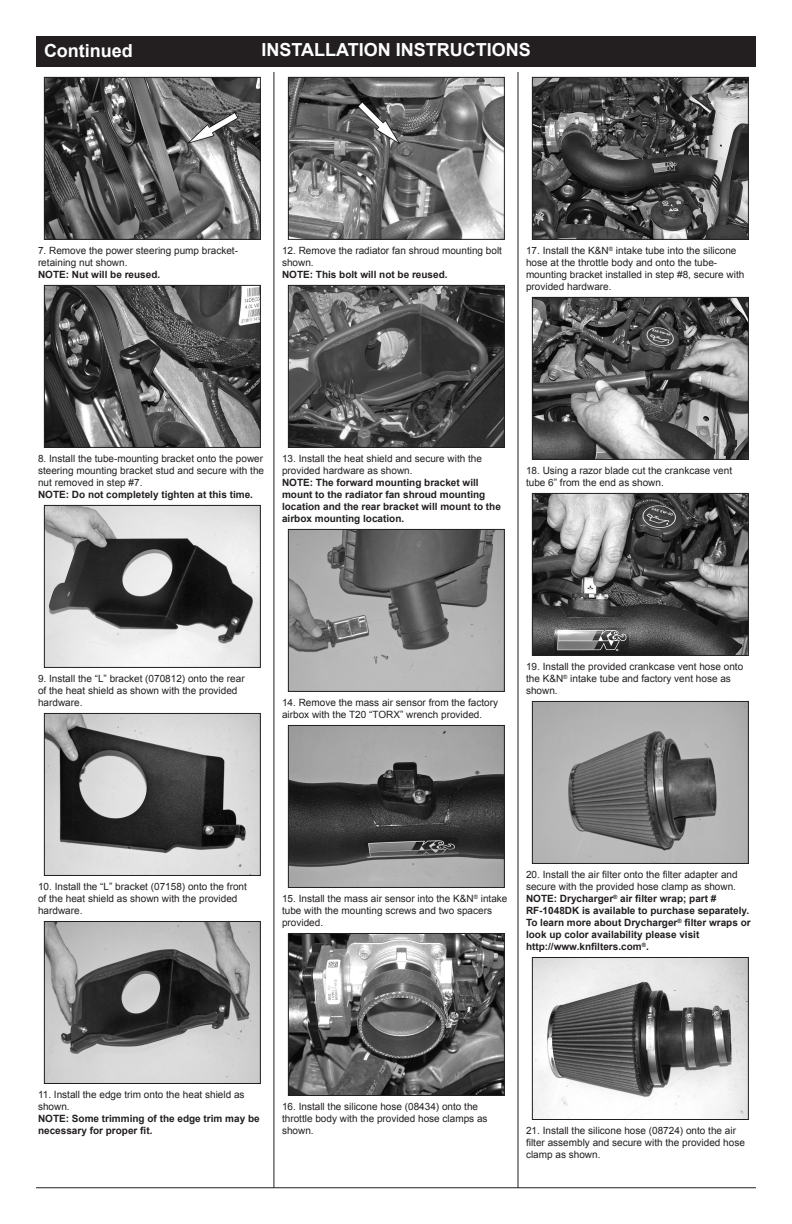
<style>
.page{position:relative;width:792px;height:1224px;background:#fff}
.page>*{position:absolute;margin:0;border:0;box-sizing:border-box;transform-origin:0 0}
.t1{font:700 18px "Arial";color:#fff}
.t2{font:10px/12px "Arial";color:#231f20}
.t3{font:700 10px/12px "Arial";color:#231f20}
</style>
<div class="page">
<div style="left:36px;top:36px;width:720px;height:31px;background:#231f20"></div>
<hr style="left:274px;top:72px;width:1px;height:1116px;background:#231f20">
<hr style="left:518px;top:72px;width:1px;height:1116px;background:#231f20">
<hr style="left:36px;top:1188px;width:720px;height:1px;background:#231f20">
<img style="left:46px;top:79px;width:213px;height:159px">
<div style="left:44px;top:77px;width:217px;height:163px;border:1px solid #231f20"></div>
<img style="left:46px;top:287px;width:213px;height:159px">
<div style="left:44px;top:285px;width:217px;height:163px;border:1px solid #231f20"></div>
<img style="left:46px;top:507px;width:213px;height:159px">
<div style="left:44px;top:505px;width:217px;height:163px;border:1px solid #231f20"></div>
<img style="left:46px;top:715px;width:213px;height:159px">
<div style="left:44px;top:713px;width:217px;height:163px;border:1px solid #231f20"></div>
<img style="left:46px;top:923px;width:213px;height:159px">
<div style="left:44px;top:921px;width:217px;height:163px;border:1px solid #231f20"></div>
<img style="left:290px;top:79px;width:213px;height:159px">
<div style="left:288px;top:77px;width:217px;height:163px;border:1px solid #231f20"></div>
<img style="left:534px;top:79px;width:213px;height:159px">
<div style="left:532px;top:77px;width:217px;height:163px;border:1px solid #231f20"></div>
<img style="left:534px;top:299px;width:213px;height:159px">
<div style="left:532px;top:297px;width:217px;height:163px;border:1px solid #231f20"></div>
<img style="left:534px;top:495px;width:213px;height:159px">
<div style="left:532px;top:493px;width:217px;height:163px;border:1px solid #231f20"></div>
<img style="left:534px;top:703px;width:213px;height:159px">
<div style="left:532px;top:701px;width:217px;height:163px;border:1px solid #231f20"></div>
<img style="left:534px;top:959px;width:213px;height:159px">
<div style="left:532px;top:957px;width:217px;height:163px;border:1px solid #231f20"></div>
<img style="left:290px;top:287px;width:213px;height:159px">
<div style="left:288px;top:285px;width:217px;height:163px;border:1px solid #231f20"></div>
<img style="left:290px;top:531px;width:213px;height:159px">
<div style="left:288px;top:529px;width:217px;height:163px;border:1px solid #231f20"></div>
<img style="left:290px;top:727px;width:213px;height:159px">
<div style="left:288px;top:725px;width:217px;height:163px;border:1px solid #231f20"></div>
<img style="left:290px;top:935px;width:213px;height:159px">
<div style="left:288px;top:933px;width:217px;height:163px;border:1px solid #231f20"></div>
<p class="t1" style="left:44px;top:38px;width:90px">Continued</p>
<p class="t1" style="left:261px;top:37px;width:271px">INSTALLATION INSTRUCTIONS</p>
<p class="t2" style="left:38px;top:245px;width:202px">7. Remove the power steering pump bracket&shy;retaining nut shown.</p>
<p class="t3" style="left:38px;top:269px;width:124px">NOTE: Nut will be reused.</p>
<p class="t2" style="left:282px;top:245px;width:222px">12. Remove the radiator fan shroud mounting bolt shown.</p>
<p class="t3" style="left:282px;top:269px;width:167px">NOTE: This bolt will not be reused.</p>
<p class="t2" style="left:526px;top:245px;width:220px">17. Install the K&amp;N<sup>®</sup> intake tube into the silicone hose at the throttle body and onto the tube&shy;mounting bracket installed in step #8, secure with provided hardware.</p>
<p class="t2" style="left:38px;top:453px;width:227px">8. Install the tube-mounting bracket onto the power</p>
<p class="t2" style="left:38px;top:465px;width:228px">steering mounting bracket stud and secure with the nut removed in step #7.</p>
<p class="t3" style="left:38px;top:489px;width:217px">NOTE: Do not completely tighten at this time.</p>
<p class="t2" style="left:282px;top:453px;width:202px">13. Install the heat shield and secure with the provided hardware as shown.</p>
<p class="t3" style="left:282px;top:477px;width:220px">NOTE: The forward mounting bracket will mount to the radiator fan shroud mounting location and the rear bracket will mount to the airbox mounting location.</p>
<p class="t2" style="left:526px;top:465px;width:208px">18. Using a razor blade cut the crankcase vent tube 6” from the end as shown.</p>
<p class="t2" style="left:38px;top:673px;width:208px">9. Install the “L” bracket (070812) onto the rear of the heat shield as shown with the provided hardware.</p>
<p class="t2" style="left:282px;top:697px;width:218px">14. Remove the mass air sensor from the factory airbox with the T20 “TORX” wrench provided.</p>
<p class="t2" style="left:526px;top:661px;width:219px">19. Install the provided crankcase vent hose onto the K&amp;N<sup>®</sup> intake tube and factory vent hose as shown.</p>
<p class="t2" style="left:38px;top:881px;width:210px">10. Install the “L” bracket (07158) onto the front of the heat shield as shown with the provided hardware.</p>
<p class="t2" style="left:282px;top:893px;width:227px">15. Install the mass air sensor into the K&amp;N<sup>®</sup> intake tube with the mounting screws and two spacers provided.</p>
<p class="t2" style="left:526px;top:869px;width:213px">20. Install the air filter onto the filter adapter and secure with the provided hose clamp as shown.</p>
<p class="t3" style="left:526px;top:893px;width:192px">NOTE: Drycharger<sup>®</sup> air filter wrap; part #</p>
<p class="t3" style="left:526px;top:905px;width:226px">RF-1048DK is available to purchase separately.<br>To learn more about Drycharger<sup>®</sup> filter wraps or look up color availability please visit</p>
<p class="t3" style="left:526px;top:941px;width:124px">http://www.knfilters.com<sup>®</sup>.</p>
<p class="t2" style="left:38px;top:1089px;width:208px">11. Install the edge trim onto the heat shield as shown.</p>
<p class="t3" style="left:38px;top:1113px;width:223px">NOTE: Some trimming of the edge trim may be necessary for proper fit.</p>
<p class="t2" style="left:282px;top:1101px;width:207px">16. Install the silicone hose (08434) onto the throttle body with the provided hose clamps as shown.</p>
<p class="t2" style="left:526px;top:1125px;width:220px">21. Install the silicone hose (08724) onto the air filter assembly and secure with the provided hose clamp as shown.</p>
</div>
